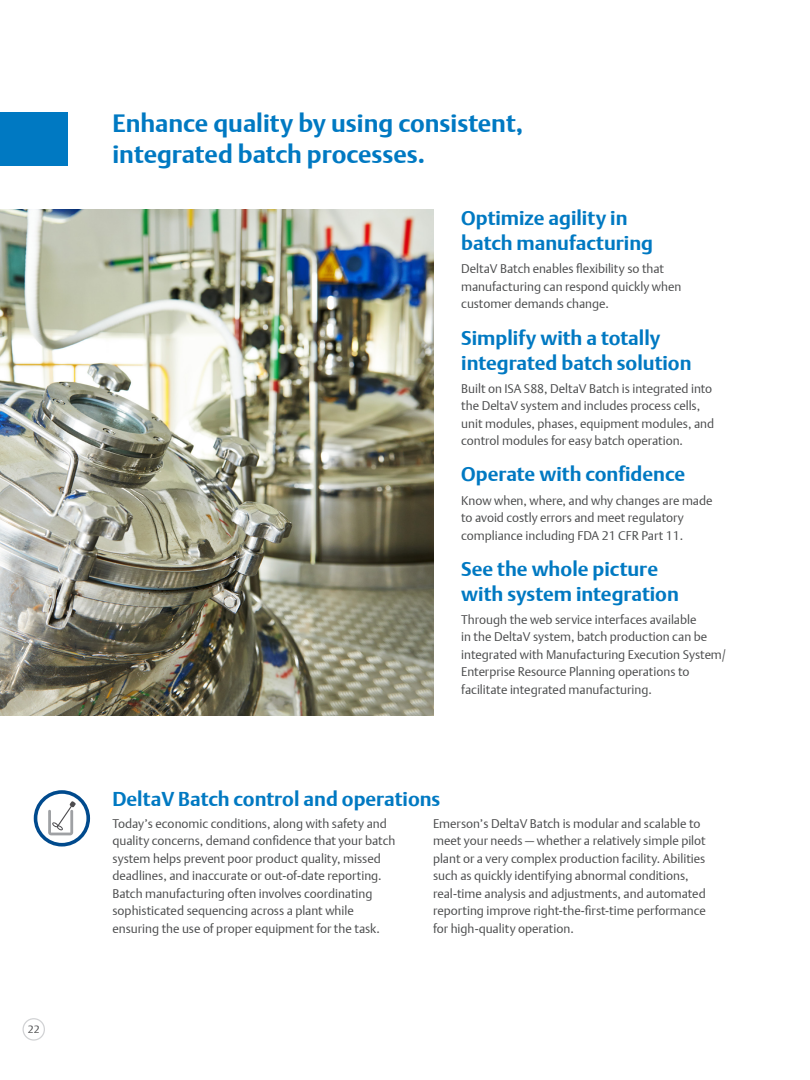
<style>
.page{position:relative;width:810px;height:1080px;background:#fff}
.page>*{position:absolute;margin:0;border:0;box-sizing:border-box;transform-origin:0 0}
.t1{font:700 25px/31.2px "DTL Argo T";color:#0079c2}
.Subhead{font:700 20px/25px "DTL Argo T";color:#0079c2}
.Body_Copy{font:12.5px/17.5px "DTL Argo T Light";color:#4b4c4d}
.t2{font:10.62px "DTL Argo T Light";color:#4b4c4d}
</style>
<div class="page">
<div style="left:0;top:112px;width:68px;height:54px;background:#0079c2"></div>
<img style="left:0;top:210px;width:433px;height:506px">
<svg style="left:34px;top:790px;width:56px;height:57px"></svg>
<div style="left:22px;top:1018px;width:23px;height:23px;border:1px solid #d1d2d4;border-radius:50%"></div>
<p class="t2" style="left:28px;top:1023px;width:13px">22</p>
<p class="t1" style="left:112px;top:107px;width:412px">Enhance quality by using consistent, integrated batch processes.</p>
<p class="Subhead" style="left:461px;top:205px;width:193px">Optimize agility in batch manufacturing</p>
<p class="Body_Copy" style="left:461px;top:260px;width:222px">DeltaV Batch enables flexibility so that manufacturing can respond quickly when customer demands change.</p>
<p class="Subhead" style="left:461px;top:325px;width:232px">Simplify with a totally integrated batch solution</p>
<p class="Body_Copy" style="left:461px;top:379px;width:255px">Built on ISA S88, DeltaV Batch is integrated into the DeltaV system and includes process cells, unit modules, phases, equipment modules, and control modules for easy batch operation.</p>
<p class="Subhead" style="left:461px;top:462px;width:225px">Operate with confidence</p>
<p class="Body_Copy" style="left:461px;top:491px;width:253px">Know when, where, and why changes are made to avoid costly errors and meet regulatory compliance including FDA 21 CFR Part 11.</p>
<p class="Subhead" style="left:461px;top:556px;width:219px">See the whole picture with system integration</p>
<p class="Body_Copy" style="left:461px;top:611px;width:267px">Through the web service interfaces available<br>in the DeltaV system, batch production can be integrated with Manufacturing Execution System/ Enterprise Resource Planning operations to facilitate integrated manufacturing.</p>
<p class="Subhead" style="left:112px;top:786px;width:329px">DeltaV Batch control and operations</p>
<p class="Body_Copy" style="left:112px;top:814px;width:284px">Today’s economic conditions, along with safety and quality concerns, demand confidence that your batch system helps prevent poor product quality, missed deadlines, and inaccurate or out-of-date reporting.<br>Batch manufacturing often involves coordinating sophisticated sequencing across a plant while ensuring the use of proper equipment for the task.</p>
<p class="Body_Copy" style="left:433px;top:814px;width:274px">Emerson’s DeltaV Batch is modular and scalable to meet your needs — whether a relatively simple pilot plant or a very complex production facility. Abilities such as quickly identifying abnormal conditions, real-time analysis and adjustments, and automated reporting improve right-the-first-time performance for high-quality operation.</p>
</div>
